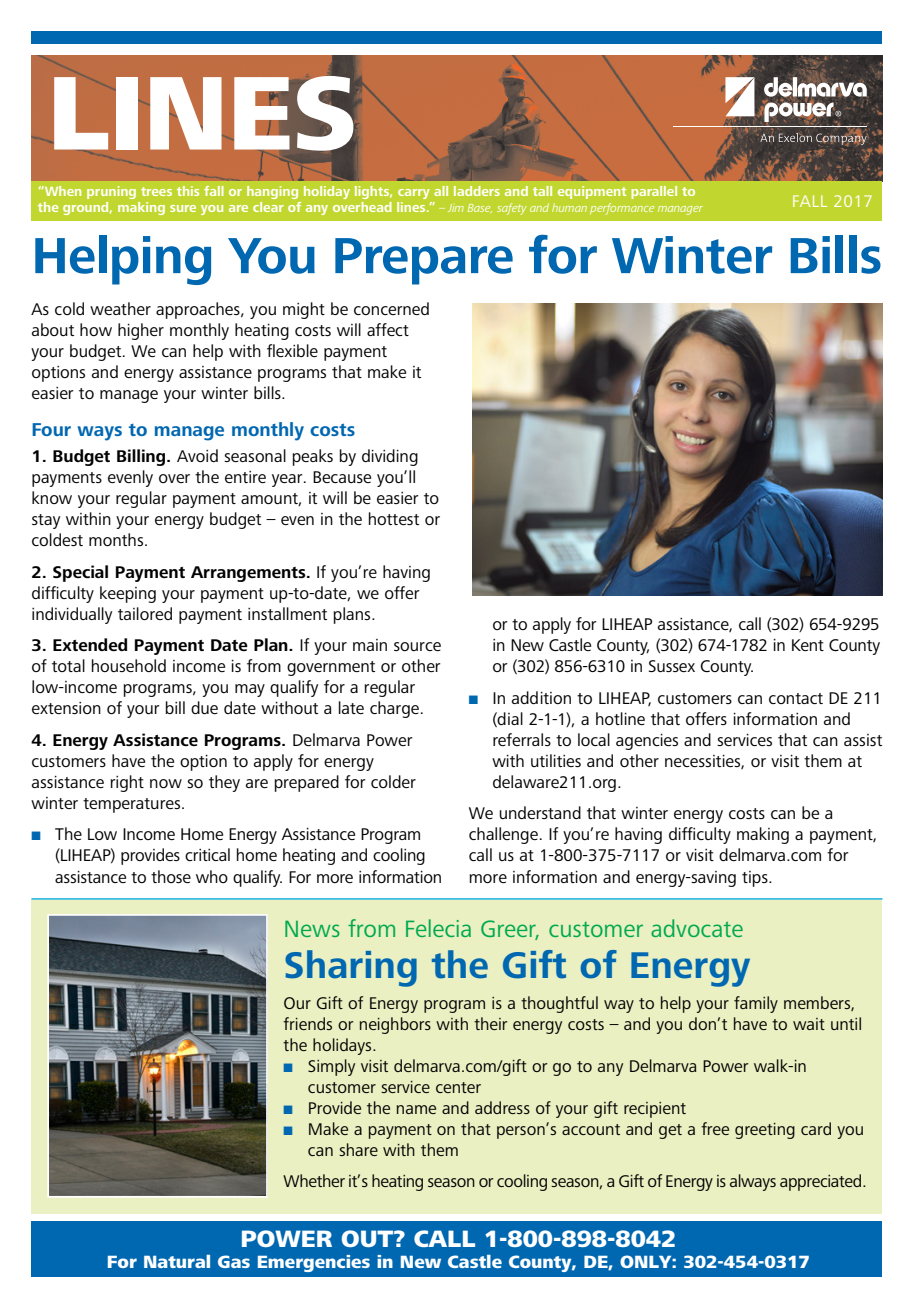
<style>
.page{position:relative;width:914px;height:1308px;background:#fff}
.page>*{position:absolute;margin:0;border:0;box-sizing:border-box;transform-origin:0 0}
.t1{font:800 108.5px "Frutiger Next Pro";letter-spacing:-.01em;color:#fff}
.t2{font:700 52.5px "Frutiger Next Pro";letter-spacing:-.01em;color:#0067b1}
.t3{font:700 38.5px "Frutiger Next Pro";color:#0067b1}
.t4{font:24.5px "Frutiger Next Pro";color:#00a94f}
.t5{font:800 24.5px "Frutiger Next Pro";color:#fff}
.t6{font:700 19.25px "Frutiger Next Pro";color:#0067b1}
.t7{font:800 18.38px "Frutiger Next Pro";color:#fff}
.t8{font:17.5px/21px "Frutiger Next Pro";color:#000}
.t9{font:17.5px "Frutiger Next Pro";letter-spacing:-.02em;color:#000}
.t10{font:17.5px "Frutiger Next Pro";letter-spacing:.03em;color:#fff}
.t11{font:700 14px/15.8px "Frutiger Next Pro";color:#fff}
.t12{font:12.25px "Zapf Dingbats ITC";color:#0067b1}
.s1{font-weight:400;font-style:italic;font-size:12.25px}
.s2{font-weight:700}
</style>
<div class="page">
<div style="left:32px;top:898px;width:850px;height:315px;background:#eaf0c2"></div>
<hr style="left:32px;top:898px;width:850px;height:1px;background:#00aeef">
<img style="left:32px;top:55px;width:850px;height:126px">
<div style="left:32px;top:32px;width:850px;height:12px;background:#0067b1"></div>
<svg style="left:760px;top:133px;width:106px;height:12px"></svg>
<hr style="left:673px;top:126px;width:193px;height:1px;background:#fff">
<svg style="left:764px;top:77px;width:102px;height:45px"></svg>
<svg style="left:725px;top:77px;width:29px;height:39px"></svg>
<div style="left:32px;top:1221px;width:850px;height:55px;background:#0067b1"></div>
<img style="left:50px;top:917px;width:215px;height:277px">
<div style="left:47px;top:914px;width:221px;height:283px;border:2px solid #fff"></div>
<img style="left:472px;top:304px;width:410px;height:291px">
<div style="left:32px;top:181px;width:850px;height:39px;background:#c1d72f"></div>
<p class="t1" style="left:47px;top:51px;width:312px">LINES</p>
<p class="t11" style="left:38px;top:184px;width:666px">“When pruning trees this fall or hanging holiday lights, carry all ladders and tall equipment parallel to the ground, making sure you are clear of any overhead lines.” <span class="s1">– Jim Base, safety and human performance manager</span></p>
<p class="t10" style="left:791px;top:191px;width:83px">FALL 2017</p>
<p class="t2" style="left:32px;top:225px;width:852px">Helping You Prepare for Winter Bills</p>
<p class="t8" style="left:32px;top:299px;width:400px">As cold weather approaches, you might be concerned about how higher monthly heating costs will affect your budget. We can help with flexible payment options and energy assistance programs that make it easier to manage your winter bills.</p>
<p class="t6" style="left:32px;top:418px;width:325px">Four ways to manage monthly costs</p>
<p class="t8" style="left:32px;top:446px;width:410px"><span class="s2">1. Budget Billing.</span> Avoid seasonal peaks by dividing payments evenly over the entire year. Because you’ll know your regular payment amount, it will be easier to stay within your energy budget – even in the hottest or coldest months.</p>
<p class="t8" style="left:32px;top:561px;width:401px"><span class="s2">2. Special Payment Arrangements.</span> If you’re having difficulty keeping your payment up-to-date, we offer individually tailored payment installment plans.</p>
<p class="t8" style="left:32px;top:635px;width:411px"><span class="s2">3. Extended Payment Date Plan.</span> If your main source of total household income is from government or other low-income programs, you may qualify for a regular extension of your bill due date without a late charge.</p>
<p class="t8" style="left:32px;top:729px;width:386px"><span class="s2">4. Energy Assistance Programs.</span> Delmarva Power customers have the option to apply for energy assistance right now so they are prepared for colder winter temperatures.</p>
<p class="t12" style="left:32px;top:830px;width:11px">■</p>
<p class="t8" style="left:55px;top:824px;width:388px">The Low Income Home Energy Assistance Program (LIHEAP) provides critical home heating and cooling assistance to those who qualify. For more information</p>
<p class="t8" style="left:492px;top:614px;width:389px;text-align:justify">or to apply for LIHEAP assistance, call (302) 654-9295 in New Castle County, (302) 674-1782 in Kent County or (302) 856-6310 in Sussex County.</p>
<p class="t12" style="left:469px;top:694px;width:11px">■</p>
<p class="t8" style="left:492px;top:687px;width:391px">In addition to LIHEAP, customers can contact DE 211 (dial 2-1-1), a hotline that offers information and referrals to local agencies and services that can assist with utilities and other necessities, or visit them at delaware211.org.</p>
<p class="t8" style="left:469px;top:803px;width:410px">We understand that winter energy costs can be a challenge. If you’re having difficulty making a payment, call us at 1-800-375-7117 or visit delmarva.com for more information and energy-saving tips.</p>
<p class="t4" style="left:284px;top:914px;width:461px">News from Felecia Greer, customer advocate</p>
<p class="t3" style="left:284px;top:943px;width:468px">Sharing the Gift of Energy</p>
<p class="t8" style="left:284px;top:992px;width:580px">Our Gift of Energy program is a thoughtful way to help your family members, friends or neighbors with their energy costs – and you don’t have to wait until the holidays.</p>
<p class="t12" style="left:284px;top:1061px;width:11px">■</p>
<p class="t8" style="left:308px;top:1055px;width:500px">Simply visit delmarva.com/gift or go to any Delmarva Power walk-in customer service center</p>
<p class="t12" style="left:284px;top:1103px;width:11px">■</p>
<p class="t8" style="left:308px;top:1097px;width:380px">Provide the name and address of your gift recipient</p>
<p class="t12" style="left:284px;top:1124px;width:11px">■</p>
<p class="t8" style="left:308px;top:1118px;width:558px">Make a payment on that person’s account and get a free greeting card you can share with them</p>
<p class="t9" style="left:283px;top:1171px;width:584px">Whether it’s heating season or cooling season, a Gift of Energy is always appreciated.</p>
<p class="t5" style="left:240px;top:1224px;width:437px">POWER OUT? CALL 1-800-898-8042</p>
<p class="t7" style="left:107px;top:1251px;width:704px">For Natural Gas Emergencies in New Castle County, DE, ONLY: 302-454-0317</p>
</div>
